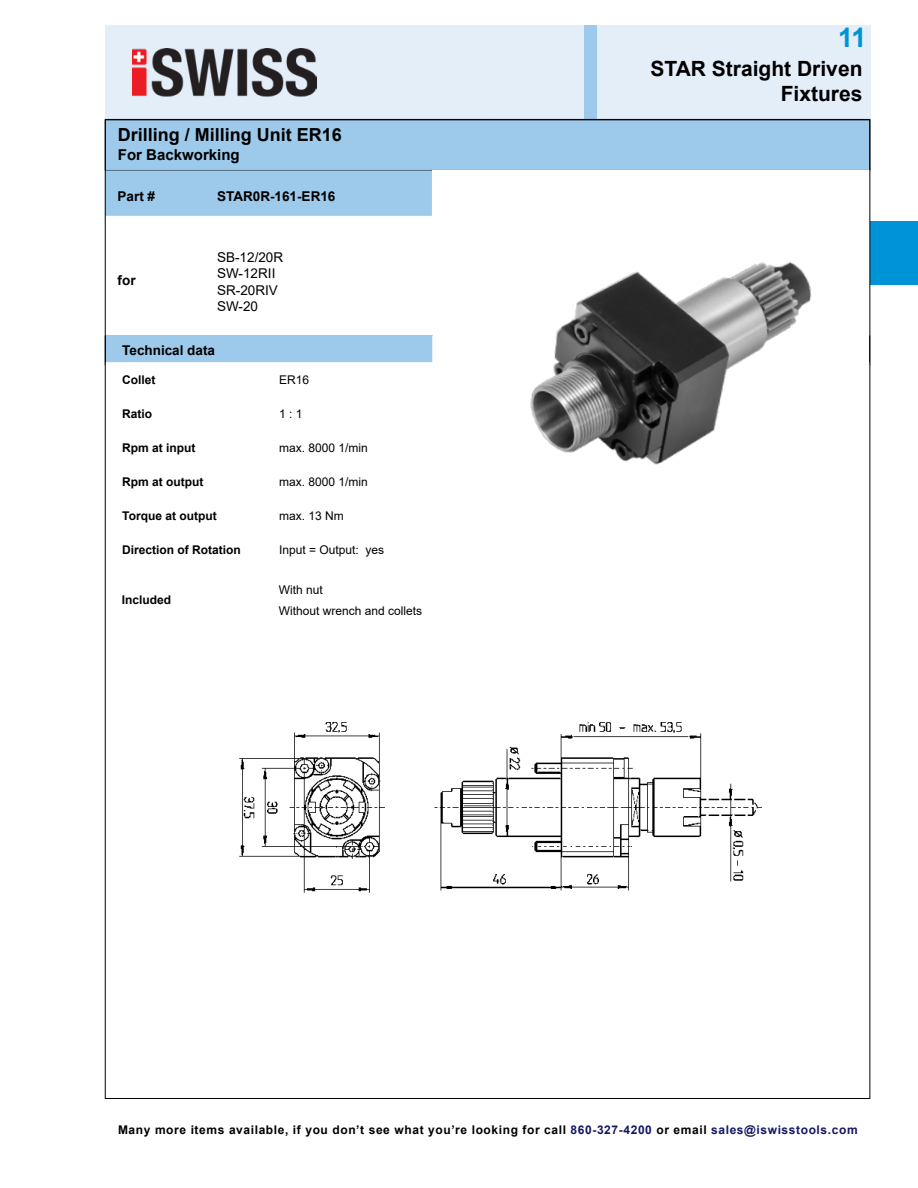
<style>
.page{position:relative;width:918px;height:1188px;background:#fff}
.page>*{position:absolute;margin:0;border:0;box-sizing:border-box;transform-origin:0 0}
.t1{font:700 27px "Arial";color:#0093d5}
.t2{font:700 21px/25px "Arial";color:#000;text-align:right}
.t3{font:700 18px "Arial";color:#000}
.t4{font:700 15px "Arial";color:#000}
.t5{font:700 13.5px "Arial";color:#000}
.t6{font:13.5px/16.5px "Arial";color:#000}
.t7{font:700 12px "Arial";letter-spacing:.05em;color:#000}
.t8{font:12px/21.6px "Arial";color:#000}
.t9{font:700 12px "Arial";color:#000}
.s1{color:#141861}
</style>
<div class="page">
<div style="left:105px;top:26px;width:766px;height:93px;background:#e4eef9"></div>
<div style="left:585px;top:26px;width:12px;height:93px;background:#9dc9eb"></div>
<img style="left:132px;top:48px;width:185px;height:48px">
<div style="left:871px;top:222px;width:47px;height:63px;background:#0093d5"></div>
<div style="left:107px;top:121px;width:761px;height:95px;background:#9dc9eb"></div>
<div style="left:432px;top:170px;width:437px;height:52px;background:#fff"></div>
<div style="left:105px;top:336px;width:327px;height:29px;background:#9dc9eb"></div>
<svg style="left:107px;top:362px;width:325px;height:3px"></svg>
<img style="left:530px;top:262px;width:282px;height:203px">
<img style="left:239px;top:722px;width:523px;height:171px">
<h3 class="t3" style="left:118px;top:122px;width:225px">Drilling / Milling Unit ER16</h3>
<p class="t4" style="left:118px;top:144px;width:123px">For Backworking</p>
<p class="t5" style="left:118px;top:186px;width:39px">Part #</p>
<p class="t5" style="left:217px;top:186px;width:120px">STAR0R-161-ER16</p>
<p class="t5" style="left:118px;top:270px;width:19px">for</p>
<p class="t6" style="left:217px;top:249px;width:68px">SB-12/20R<br>SW-12RII<br>SR-20RIV<br>SW-20</p>
<p class="t5" style="left:122px;top:341px;width:94px">Technical data</p>
<p class="t7" style="left:122px;top:371px;width:35px">Collet</p>
<p class="t8" style="left:279px;top:368px;width:32px">ER16</p>
<p class="t7" style="left:122px;top:405px;width:31px">Ratio</p>
<p class="t8" style="left:279px;top:402px;width:25px">1 : 1</p>
<p class="t9" style="left:122px;top:439px;width:75px">Rpm at input</p>
<p class="t8" style="left:279px;top:436px;width:90px">max. 8000 1/min</p>
<p class="t9" style="left:122px;top:473px;width:83px">Rpm at output</p>
<p class="t8" style="left:279px;top:470px;width:90px">max. 8000 1/min</p>
<p class="t9" style="left:122px;top:507px;width:96px">Torque at output</p>
<p class="t8" style="left:279px;top:505px;width:66px">max. 13 Nm</p>
<p class="t9" style="left:122px;top:541px;width:120px">Direction of Rotation</p>
<p class="t8" style="left:279px;top:539px;width:107px">Input = Output: yes</p>
<p class="t9" style="left:122px;top:592px;width:51px">Included</p>
<p class="t8" style="left:279px;top:579px;width:145px">With nut<br>Without wrench and collets</p>
<h1 class="t1" style="left:838px;top:18px;width:30px">11</h1>
<h2 class="t2" style="left:651px;top:57px;width:213px">STAR Straight Driven<br>Fixtures</h2>
<p class="t7" style="left:118px;top:1121px;width:741px">Many more items available, if you don’t see what you’re looking for call <span class="s1">860-327-4200</span> or email <span class="s1">sales@iswisstools.com</span></p>
</div>
